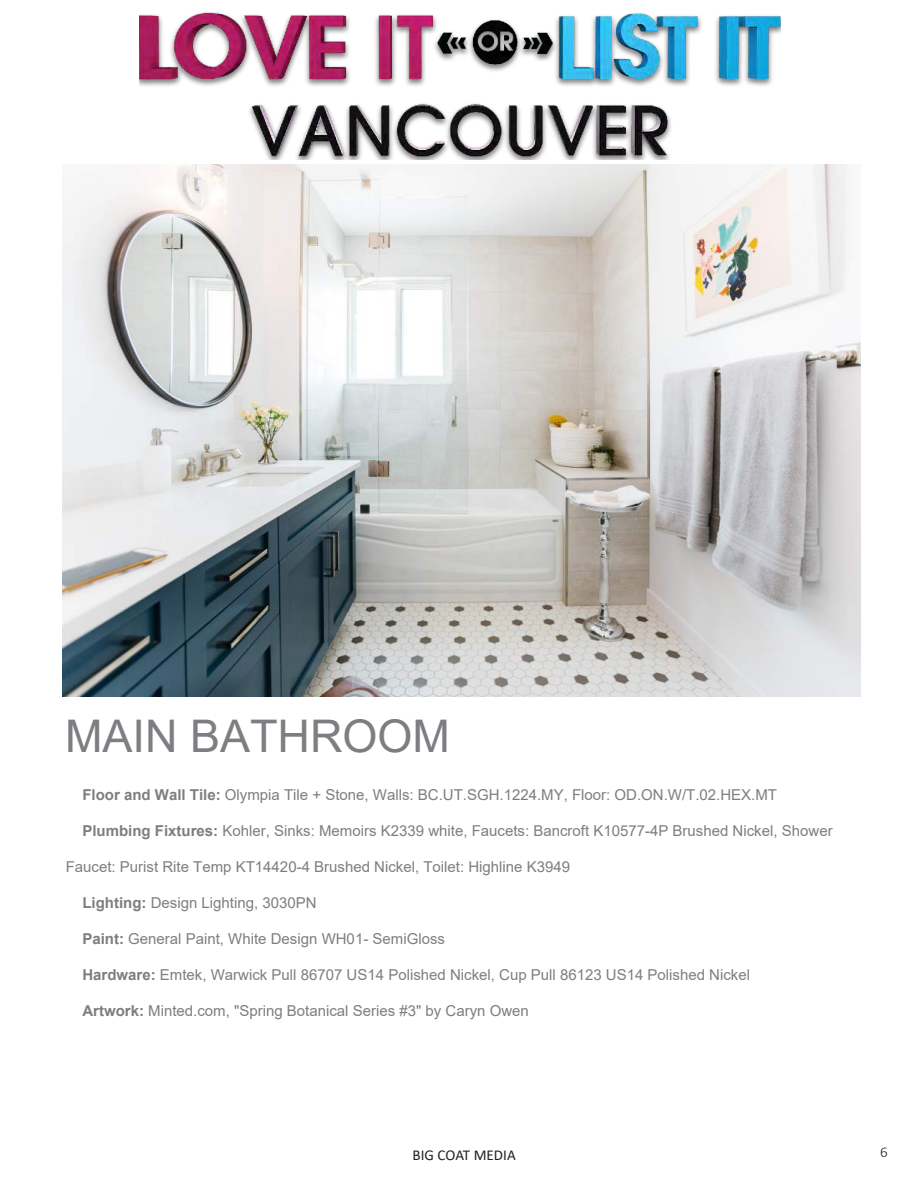
<style>
.page{position:relative;width:918px;height:1188px;background:#fff}
.page>*{position:absolute;margin:0;border:0;box-sizing:border-box;transform-origin:0 0}
.t1{font:45px "Arial";color:#7c7e81}
.t2{font:15px "Arial";color:#7c7e81}
.t3{font:15px "Calibri";color:#231f20}
.t4{font:300 15px "Calibri";color:#231f20}
.s1{font-weight:700}
</style>
<div class="page">
<img style="left:139px;top:12px;width:641px;height:147px">
<img style="left:62px;top:164px;width:798px;height:532px">
<h1 class="t1" style="left:65px;top:705px;width:387px">MAIN BATHROOM</h1>
<p class="t2" style="left:82px;top:785px;width:696px"><span class="s1">Floor and Wall Tile:</span> Olympia Tile + Stone, Walls: BC.UT.SGH.1224.MY, Floor: OD.ON.W/T.02.HEX.MT</p>
<p class="t2" style="left:82px;top:821px;width:752px"><span class="s1">Plumbing Fixtures:</span> Kohler, Sinks: Memoirs K2339 white, Faucets: Bancroft K10577-4P Brushed Nickel, Shower</p>
<p class="t2" style="left:66px;top:857px;width:506px">Faucet: Purist Rite Temp KT14420-4 Brushed Nickel, Toilet: Highline K3949</p>
<p class="t2" style="left:82px;top:893px;width:236px"><span class="s1">Lighting:</span> Design Lighting, 3030PN</p>
<p class="t2" style="left:82px;top:929px;width:364px"><span class="s1">Paint:</span> General Paint, White Design WH01- SemiGloss</p>
<p class="t2" style="left:82px;top:965px;width:669px"><span class="s1">Hardware:</span> Emtek, Warwick Pull 86707 US14 Polished Nickel, Cup Pull 86123 US14 Polished Nickel</p>
<p class="t2" style="left:82px;top:1001px;width:448px"><span class="s1">Artwork:</span> Minted.com, "Spring Botanical Series #3" by Caryn Owen</p>
<p class="t3" style="left:413px;top:1145px;width:105px">BIG COAT MEDIA</p>
<p class="t4" style="left:880px;top:1143px;width:9px">6</p>
</div>
